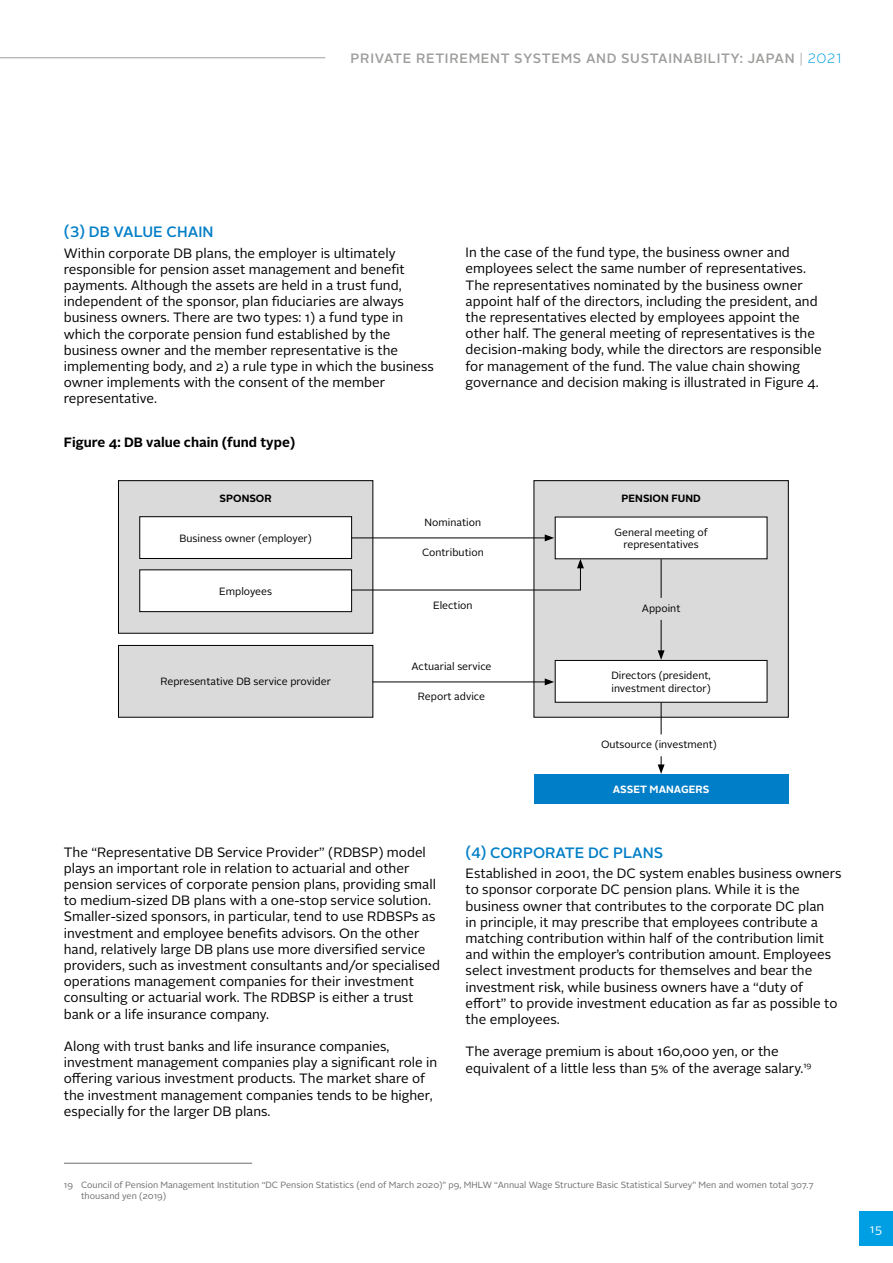
<style>
.page{position:relative;width:893px;height:1263px;background:#fff}
.page>*{position:absolute;margin:0;border:0;box-sizing:border-box;transform-origin:0 0}
.t1{font:500 15px "Alright Sans";color:#007ec7}
.t2{font:13.5px/16.2px "Alright Sans";color:#000}
.t3{font:500 13.5px "Alright Sans";letter-spacing:.05em;color:#9d9d9c}
.t4{font:700 13.5px "Alright Sans";color:#000}
.t5{font:12px "Alright Sans";color:#fff}
.t6{font:10.5px/12.6px "Alright Sans";color:#000;text-align:center}
.t7{font:700 10.5px "Alright Sans";color:#000}
.t8{font:700 10.5px "Alright Sans";color:#fff}
.t9{font:9px/10.8px "Alright Sans";color:#706f6f}
.s1{font-weight:300}
.s2{font-weight:300;color:#009fe3}
</style>
<div class="page">
<div style="left:859px;top:1212px;width:34px;height:34px;background:#009fe3"></div>
<hr style="left:0;top:57px;width:325px;height:1px;background:#9d9d9c">
<hr style="left:64px;top:1163px;width:188px;height:1px;background:#706f6f">
<div style="left:118px;top:481px;width:255px;height:152px;background:#dadada"></div>
<div style="left:118px;top:480px;width:255px;height:154px;border:1px solid #000"></div>
<div style="left:534px;top:481px;width:254px;height:236px;background:#dadada"></div>
<div style="left:534px;top:480px;width:255px;height:238px;border:1px solid #000"></div>
<div style="left:534px;top:774px;width:254px;height:29px;background:#007ec7"></div>
<div style="left:118px;top:645px;width:255px;height:72px;background:#dadada"></div>
<div style="left:118px;top:645px;width:255px;height:73px;border:1px solid #000"></div>
<div style="left:140px;top:517px;width:212px;height:41px;background:#fff"></div>
<div style="left:139px;top:516px;width:213px;height:43px;border:1px solid #000"></div>
<div style="left:555px;top:517px;width:212px;height:42px;background:#fff"></div>
<div style="left:555px;top:660px;width:212px;height:42px;background:#fff"></div>
<div style="left:555px;top:660px;width:212px;height:43px;border:1px solid #000"></div>
<div style="left:140px;top:570px;width:212px;height:42px;background:#fff"></div>
<div style="left:139px;top:569px;width:213px;height:43px;border:1px solid #000"></div>
<hr style="left:661px;top:620px;width:1px;height:33px;background:#000">
<svg style="left:658px;top:650px;width:7px;height:10px"></svg>
<svg style="left:658px;top:756px;width:7px;height:18px"></svg>
<hr style="left:351px;top:537px;width:196px;height:1px;background:#000">
<svg style="left:545px;top:534px;width:9px;height:7px"></svg>
<svg style="left:350px;top:559px;width:234px;height:32px"></svg>
<hr style="left:372px;top:681px;width:175px;height:1px;background:#000">
<svg style="left:545px;top:678px;width:9px;height:7px"></svg>
<hr style="left:661px;top:559px;width:1px;height:39px;background:#000">
<hr style="left:661px;top:703px;width:1px;height:31px;background:#000">
<p class="t3" style="left:351px;top:49px;width:493px">PRIVATE RETIREMENT SYSTEMS AND SUSTAINABILITY: JAPAN <span class="s1">|</span> <span class="s2">2021</span></p>
<p class="t1" style="left:64px;top:222px;width:151px">(3) DB VALUE CHAIN</p>
<p class="t2" style="left:64px;top:245px;width:372px">Within corporate DB plans, the employer is ultimately responsible for pension asset management and benefit payments. Although the assets are held in a trust fund, independent of the sponsor, plan fiduciaries are always business owners. There are two types: 1) a fund type in which the corporate pension fund established by the business owner and the member representative is the implementing body, and 2) a rule type in which the business owner implements with the consent of the member representative.</p>
<p class="t4" style="left:64px;top:433px;width:233px">Figure 4: DB value chain (fund type)</p>
<p class="t2" style="left:466px;top:245px;width:358px">In the case of the fund type, the business owner and employees select the same number of representatives.<br>The representatives nominated by the business owner appoint half of the directors, including the president, and the representatives elected by employees appoint the other half. The general meeting of representatives is the decision-making body, while the directors are responsible for management of the fund. The value chain showing governance and decision making is illustrated in Figure 4.</p>
<p class="t7" style="left:220px;top:491px;width:54px">SPONSOR</p>
<p class="t7" style="left:621px;top:491px;width:81px">PENSION FUND</p>
<p class="t6" style="left:425px;top:517px;width:58px">Nomination</p>
<p class="t6" style="left:179px;top:532px;width:134px">Business owner (employer)</p>
<p class="t6" style="left:614px;top:526px;width:95px">General meeting of representatives</p>
<p class="t6" style="left:422px;top:546px;width:63px">Contribution</p>
<p class="t6" style="left:219px;top:585px;width:54px">Employees</p>
<p class="t6" style="left:160px;top:675px;width:172px">Representative DB service provider</p>
<p class="t6" style="left:433px;top:599px;width:41px">Election</p>
<p class="t6" style="left:411px;top:661px;width:82px">Actuarial service</p>
<p class="t6" style="left:418px;top:690px;width:69px">Report advice</p>
<p class="t6" style="left:642px;top:602px;width:40px">Appoint</p>
<p class="t6" style="left:611px;top:669px;width:101px;text-align:left">Directors (president, investment director)</p>
<p class="t6" style="left:601px;top:738px;width:117px">Outsource (investment)</p>
<p class="t8" style="left:613px;top:781px;width:98px">ASSET MANAGERS</p>
<p class="t2" style="left:64px;top:844px;width:378px">The “Representative DB Service Provider” (RDBSP) model plays an important role in relation to actuarial and other pension services of corporate pension plans, providing small to medium-sized DB plans with a one-stop service solution.<br>Smaller-sized sponsors, in particular, tend to use RDBSPs as investment and employee benefits advisors. On the other hand, relatively large DB plans use more diversified service providers, such as investment consultants and/or specialised operations management companies for their investment consulting or actuarial work. The RDBSP is either a trust bank or a life insurance company.</p>
<p class="t2" style="left:64px;top:1038px;width:375px">Along with trust banks and life insurance companies, investment management companies play a significant role in offering various investment products. The market share of the investment management companies tends to be higher, especially for the larger DB plans.</p>
<p class="t1" style="left:466px;top:842px;width:199px">(4) CORPORATE DC PLANS</p>
<p class="t2" style="left:466px;top:865px;width:377px">Established in 2001, the DC system enables business owners to sponsor corporate DC pension plans. While it is the business owner that contributes to the corporate DC plan<br>in principle, it may prescribe that employees contribute a matching contribution within half of the contribution limit and within the employer’s contribution amount. Employees select investment products for themselves and bear the investment risk, while business owners have a “duty of effort” to provide investment education as far as possible to the employees.</p>
<p class="t2" style="left:466px;top:1044px;width:347px">The average premium is about 160,000 yen, or the equivalent of a little less than 5% of the average salary.<sup>19</sup></p>
<p class="t9" style="left:81px;top:1179px;width:734px;text-indent:-17px">19 Council of Pension Management Institution “DC Pension Statistics (end of March 2020)” p9, MHLW “Annual Wage Structure Basic Statistical Survey” Men and women total 307.7 thousand yen (2019)</p>
<p class="t5" style="left:870px;top:1221px;width:14px">15</p>
</div>
